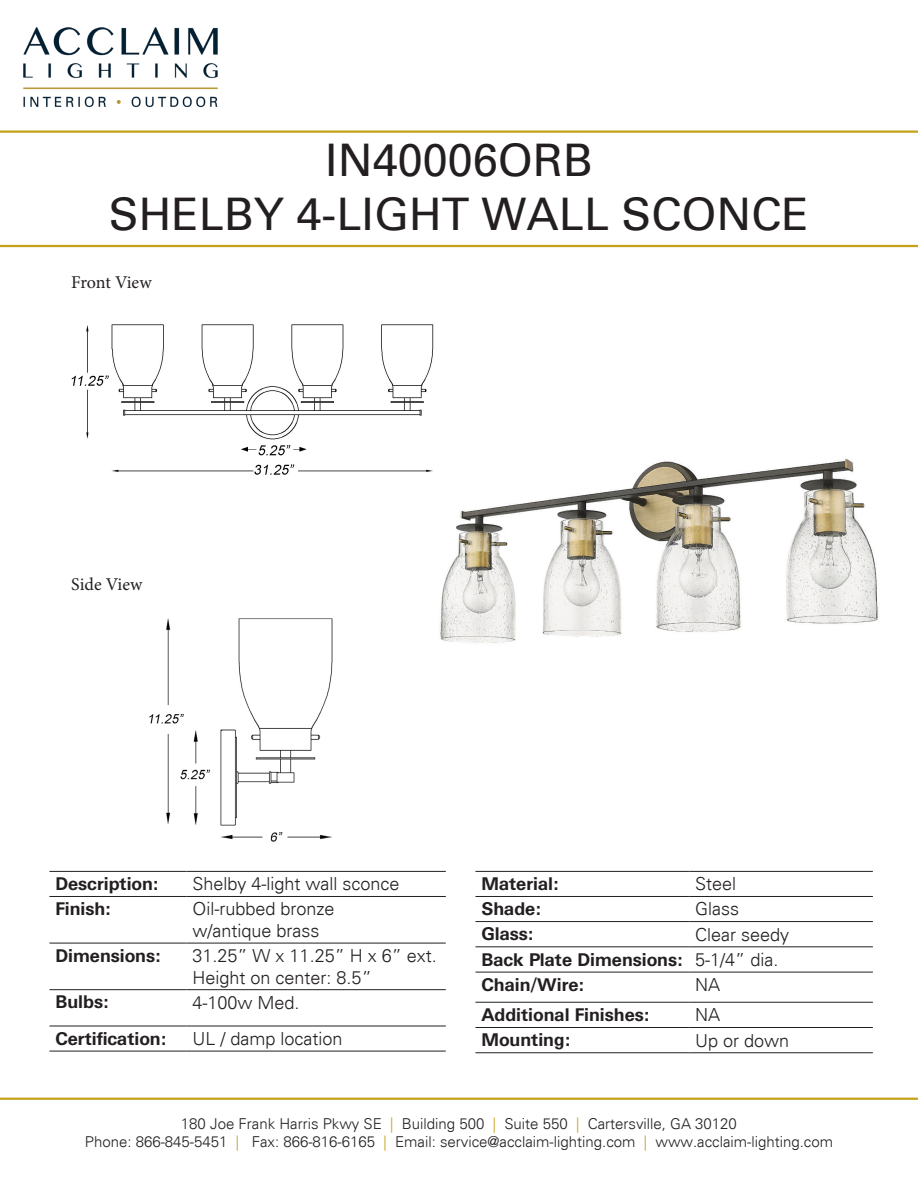
<style>
.page{position:relative;width:918px;height:1188px;background:#fff}
.page>*{position:absolute;margin:0;border:0;box-sizing:border-box;transform-origin:0 0}
.t1{font:45px "Univers";color:#231f20}
.t2{font:300 18px "Univers";color:#231f20}
.t3{font:700 18px "Univers BQ";color:#231f20}
.t4{font:18px "Minion Pro";letter-spacing:-.005em;color:#231f20}
.t5{font:300 15px "Univers";color:#231f20}
.s1{color:#c5a21c}
</style>
<div class="page">
<hr style="left:0;top:130px;width:918px;height:3px;background:#c5a21c">
<hr style="left:0;top:245px;width:918px;height:2px;background:#c5a21c">
<hr style="left:0;top:1098px;width:918px;height:2px;background:#c5a21c">
<hr style="left:49px;top:871px;width:138px;height:1px;background:#231f20">
<hr style="left:187px;top:871px;width:259px;height:1px;background:#231f20">
<hr style="left:49px;top:896px;width:138px;height:1px;background:#231f20">
<hr style="left:187px;top:896px;width:259px;height:1px;background:#231f20">
<hr style="left:49px;top:943px;width:138px;height:1px;background:#231f20">
<hr style="left:187px;top:943px;width:259px;height:1px;background:#231f20">
<hr style="left:49px;top:989px;width:138px;height:1px;background:#231f20">
<hr style="left:187px;top:989px;width:259px;height:1px;background:#231f20">
<hr style="left:49px;top:1026px;width:138px;height:1px;background:#231f20">
<hr style="left:187px;top:1026px;width:259px;height:1px;background:#231f20">
<hr style="left:49px;top:1051px;width:138px;height:1px;background:#231f20">
<hr style="left:187px;top:1051px;width:259px;height:1px;background:#231f20">
<hr style="left:475px;top:871px;width:214px;height:1px;background:#231f20">
<hr style="left:689px;top:871px;width:184px;height:1px;background:#231f20">
<hr style="left:475px;top:896px;width:214px;height:1px;background:#231f20">
<hr style="left:689px;top:896px;width:184px;height:1px;background:#231f20">
<hr style="left:475px;top:921px;width:214px;height:1px;background:#231f20">
<hr style="left:689px;top:921px;width:184px;height:1px;background:#231f20">
<hr style="left:475px;top:946px;width:214px;height:1px;background:#231f20">
<hr style="left:689px;top:946px;width:184px;height:1px;background:#231f20">
<hr style="left:475px;top:972px;width:214px;height:1px;background:#231f20">
<hr style="left:689px;top:972px;width:184px;height:1px;background:#231f20">
<hr style="left:475px;top:1002px;width:214px;height:1px;background:#231f20">
<hr style="left:689px;top:1002px;width:184px;height:1px;background:#231f20">
<hr style="left:475px;top:1027px;width:214px;height:1px;background:#231f20">
<hr style="left:689px;top:1027px;width:184px;height:1px;background:#231f20">
<hr style="left:475px;top:1052px;width:214px;height:1px;background:#231f20">
<hr style="left:689px;top:1052px;width:184px;height:1px;background:#231f20">
<img style="left:440px;top:459px;width:438px;height:184px">
<img style="left:23px;top:27px;width:195px;height:81px">
<img style="left:71px;top:324px;width:374px;height:156px">
<img style="left:149px;top:618px;width:184px;height:224px">
<p class="t1" style="left:325px;top:134px;width:269px">IN40006ORB</p>
<p class="t1" style="left:109px;top:188px;width:702px">SHELBY 4-LIGHT WALL SCONCE</p>
<p class="t4" style="left:71px;top:271px;width:82px">Front View</p>
<p class="t4" style="left:71px;top:572px;width:73px">Side View</p>
<p class="t3" style="left:55px;top:874px;width:104px">Description:</p>
<p class="t2" style="left:193px;top:873px;width:209px">Shelby 4-light wall sconce</p>
<p class="t3" style="left:55px;top:899px;width:57px">Finish:</p>
<p class="t2" style="left:193px;top:898px;width:144px">Oil-rubbed bronze</p>
<p class="t2" style="left:193px;top:920px;width:129px">w/antique brass</p>
<p class="t3" style="left:55px;top:945px;width:106px">Dimensions:</p>
<p class="t2" style="left:193px;top:945px;width:246px">31.25” W x 11.25” H x 6” ext.</p>
<p class="t2" style="left:193px;top:966px;width:181px">Height on center: 8.5”</p>
<p class="t3" style="left:55px;top:992px;width:54px">Bulbs:</p>
<p class="t2" style="left:193px;top:991px;width:109px">4-100w Med.</p>
<p class="t3" style="left:55px;top:1028px;width:112px">Certification:</p>
<p class="t2" style="left:193px;top:1028px;width:152px">UL / damp location</p>
<p class="t3" style="left:481px;top:874px;width:78px">Material:</p>
<p class="t2" style="left:695px;top:873px;width:43px">Steel</p>
<p class="t3" style="left:481px;top:899px;width:61px">Shade:</p>
<p class="t2" style="left:695px;top:898px;width:45px">Glass</p>
<p class="t3" style="left:481px;top:924px;width:53px">Glass:</p>
<p class="t2" style="left:695px;top:923px;width:96px">Clear seedy</p>
<p class="t3" style="left:481px;top:949px;width:202px">Back Plate Dimensions:</p>
<p class="t2" style="left:695px;top:949px;width:85px">5-1/4” dia.</p>
<p class="t3" style="left:481px;top:974px;width:104px">Chain/Wire:</p>
<p class="t2" style="left:695px;top:974px;width:27px">NA</p>
<p class="t3" style="left:481px;top:1004px;width:169px">Additional Finishes:</p>
<p class="t2" style="left:695px;top:1004px;width:27px">NA</p>
<p class="t3" style="left:481px;top:1030px;width:90px">Mounting:</p>
<p class="t2" style="left:695px;top:1029px;width:96px">Up or down</p>
<p class="t5" style="left:181px;top:1114px;width:558px">180 Joe Frank Harris Pkwy SE <span class="s1">|</span> Building 500 <span class="s1">|</span> Suite 550 <span class="s1">|</span> Cartersville, GA 30120</p>
<p class="t5" style="left:85px;top:1132px;width:750px">Phone: 866-845-5451 <span class="s1">|</span> Fax: 866-816-6165 <span class="s1">|</span> Email: service@acclaim-lighting.com <span class="s1">|</span> www.acclaim-lighting.com</p>
</div>
